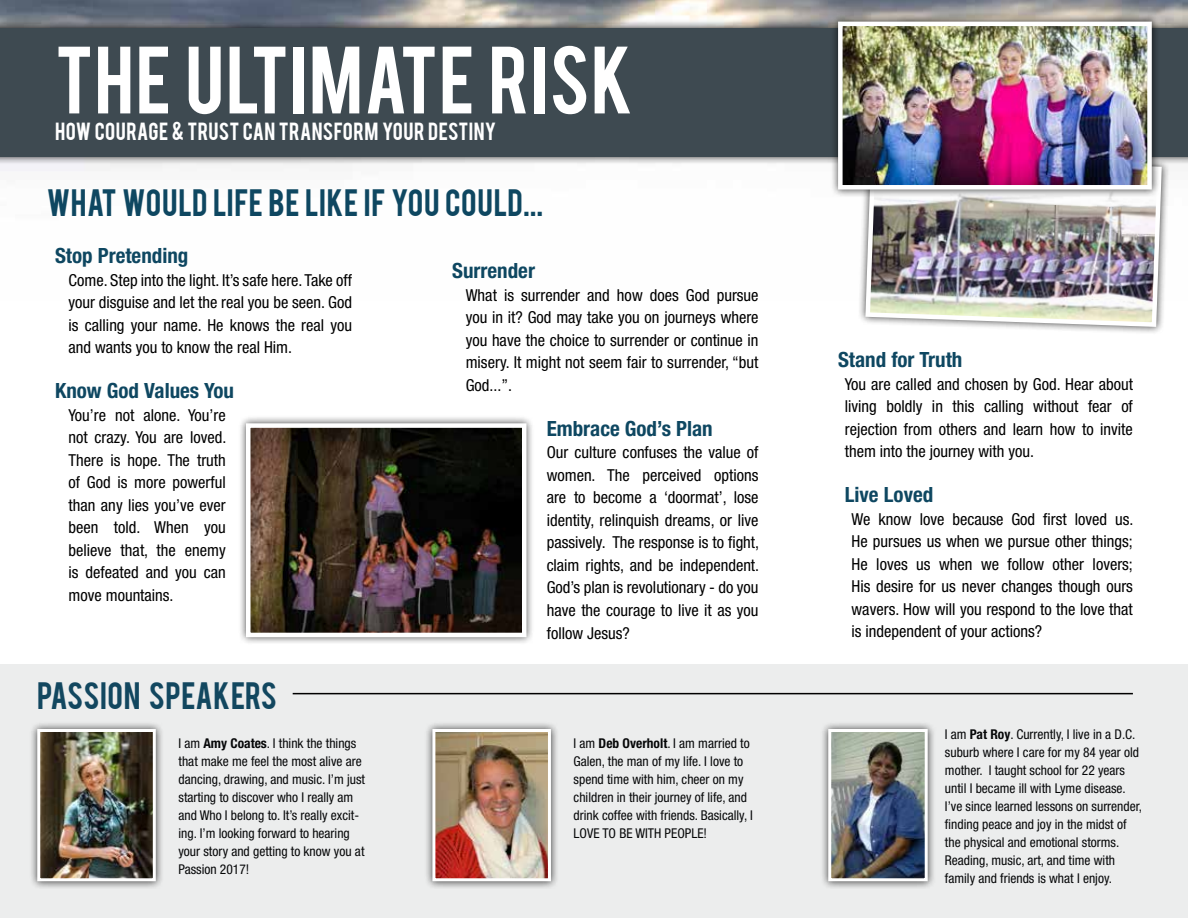
<style>
.page{position:relative;width:1188px;height:918px;background:#fff}
.page>*{position:absolute;margin:0;border:0;box-sizing:border-box;transform-origin:0 0}
.t1{font:75px "Bebas";letter-spacing:.02em;color:#fff}
.t2{font:30px "Bebas";letter-spacing:.015em;color:#0e4761}
.t3{font:700 condensed 21px "Helvetica Neue LT Std";color:#0e4761}
.t4{font:19.5px "Bebas";letter-spacing:.02em;color:#fff}
.t5{font:condensed 16.5px/22.5px "Helvetica Neue LT Std";color:#000;text-align:justify}
.t6{font:condensed 13.5px/18px "Helvetica Neue LT Std";color:#000}
.s1{font-weight:700}
</style>
<div class="page">
<img style="left:0;top:0;width:1188px;height:171px">
<div style="left:0;top:20px;width:1188px;height:145px;background:#000;opacity:.75"></div>
<div style="left:0;top:28px;width:1188px;height:129px;background:#3e4a51"></div>
<div style="left:0;top:664px;width:1188px;height:254px;background:#eceded"></div>
<div style="left:29px;top:721px;width:135px;height:168px;background:#000;opacity:.75"></div>
<img style="left:41px;top:733px;width:111px;height:144px">
<div style="left:37px;top:729px;width:119px;height:152px;border:3px solid #fff"></div>
<div style="left:424px;top:721px;width:135px;height:168px;background:#000;opacity:.75"></div>
<img style="left:436px;top:733px;width:111px;height:144px">
<div style="left:432px;top:729px;width:119px;height:152px;border:3px solid #fff"></div>
<div style="left:820px;top:721px;width:116px;height:168px;background:#000;opacity:.75"></div>
<img style="left:832px;top:733px;width:92px;height:144px">
<div style="left:828px;top:729px;width:100px;height:152px;border:3px solid #fff"></div>
<div style="left:238px;top:415px;width:297px;height:230px;background:#000;opacity:.75"></div>
<img style="left:251px;top:428px;width:270px;height:204px">
<div style="left:246px;top:423px;width:280px;height:214px;border:4px solid #fff"></div>
<div style="left:858px;top:149px;width:312px;height:186px;background:#000;opacity:.75"></div>
<img style="left:863px;top:154px;width:301px;height:175px">
<hr style="left:293px;top:693px;width:840px;height:1px;background:#000">
<div style="left:830px;top:13px;width:330px;height:184px;background:#000;opacity:.75"></div>
<img style="left:843px;top:27px;width:304px;height:158px">
<div style="left:838px;top:22px;width:314px;height:168px;border:4px solid #fff"></div>
<h1 class="t1" style="left:55px;top:25px;width:580px">THE ULTIMATE RISK</h1>
<p class="t4" style="left:55px;top:117px;width:443px">HOW COURAGE &amp; TRUST CAN TRANSFORM YOUR DESTINY</p>
<h2 class="t2" style="left:47px;top:181px;width:498px">WHAT WOULD LIFE BE LIKE IF YOU COULD...</h2>
<p class="t3" style="left:55px;top:243px;width:135px">Stop Pretending</p>
<p class="t5" style="left:69px;top:269px;width:285px">Come. Step into the light. It’s safe here. Take off your disguise and let the real you be seen. God is calling your name. He knows the real you and wants you to know the real Him.</p>
<p class="t3" style="left:55px;top:378px;width:181px">Know God Values You</p>
<p class="t5" style="left:69px;top:404px;width:159px">You’re not alone. You’re not crazy. You are loved.<br>There is hope. The truth of God is more powerful than any lies you’ve ever been told. When you believe that, the enemy is defeated and you can move mountains.</p>
<h2 class="t2" style="left:37px;top:673px;width:241px">PASSION SPEAKERS</h2>
<p class="t3" style="left:452px;top:258px;width:84px">Surrender</p>
<p class="t5" style="left:466px;top:284px;width:294px">What is surrender and how does God pursue you in it? God may take you on journeys where you have the choice to surrender or continue in misery. It might not seem fair to surrender, “but God...”.</p>
<p class="t3" style="left:547px;top:416px;width:167px">Embrace God’s Plan</p>
<p class="t5" style="left:547px;top:441px;width:214px">Our culture confuses the value of women. The perceived options are to become a ‘doormat’, lose identity, relinquish dreams, or live passively. The response is to fight, claim rights, and be independent.<br>God’s plan is revolutionary - do you have the courage to live it as you follow Jesus?</p>
<p class="t3" style="left:838px;top:347px;width:126px">Stand for Truth</p>
<p class="t5" style="left:845px;top:372px;width:290px">You are called and chosen by God. Hear about living boldly in this calling without fear of rejection from others and learn how to invite them into the journey with you.</p>
<p class="t3" style="left:845px;top:482px;width:90px">Live Loved</p>
<p class="t5" style="left:852px;top:507px;width:283px">We know love because God first loved us.<br>He pursues us when we pursue other things; He loves us when we follow other lovers; His desire for us never changes though ours wavers. How will you respond to the love that is independent of your actions?</p>
<p class="t6" style="left:179px;top:734px;width:188px">I am <span class="s1">Amy Coates</span>. I think the things that make me feel the most alive are dancing, drawing, and music. I’m just starting to discover who I really am and Who I belong to. It’s really excit&shy;ing. I’m looking forward to hearing your story and getting to know you at<br>Passion 2017!</p>
<p class="t6" style="left:574px;top:734px;width:181px">I am <span class="s1">Deb Overholt</span>. I am married to<br>Galen, the man of my life. I love to spend time with him, cheer on my children in their journey of life, and drink coffee with friends. Basically, I<br>LOVE TO BE WITH PEOPLE!</p>
<p class="t6" style="left:945px;top:725px;width:199px">I am <span class="s1">Pat Roy</span>. Currently, I live in a D.C. suburb where I care for my 84 year old mother. I taught school for 22 years until I became ill with Lyme disease.<br>I’ve since learned lessons on surrender, finding peace and joy in the midst of the physical and emotional storms.<br>Reading, music, art, and time with family and friends is what I enjoy.</p>
</div>
